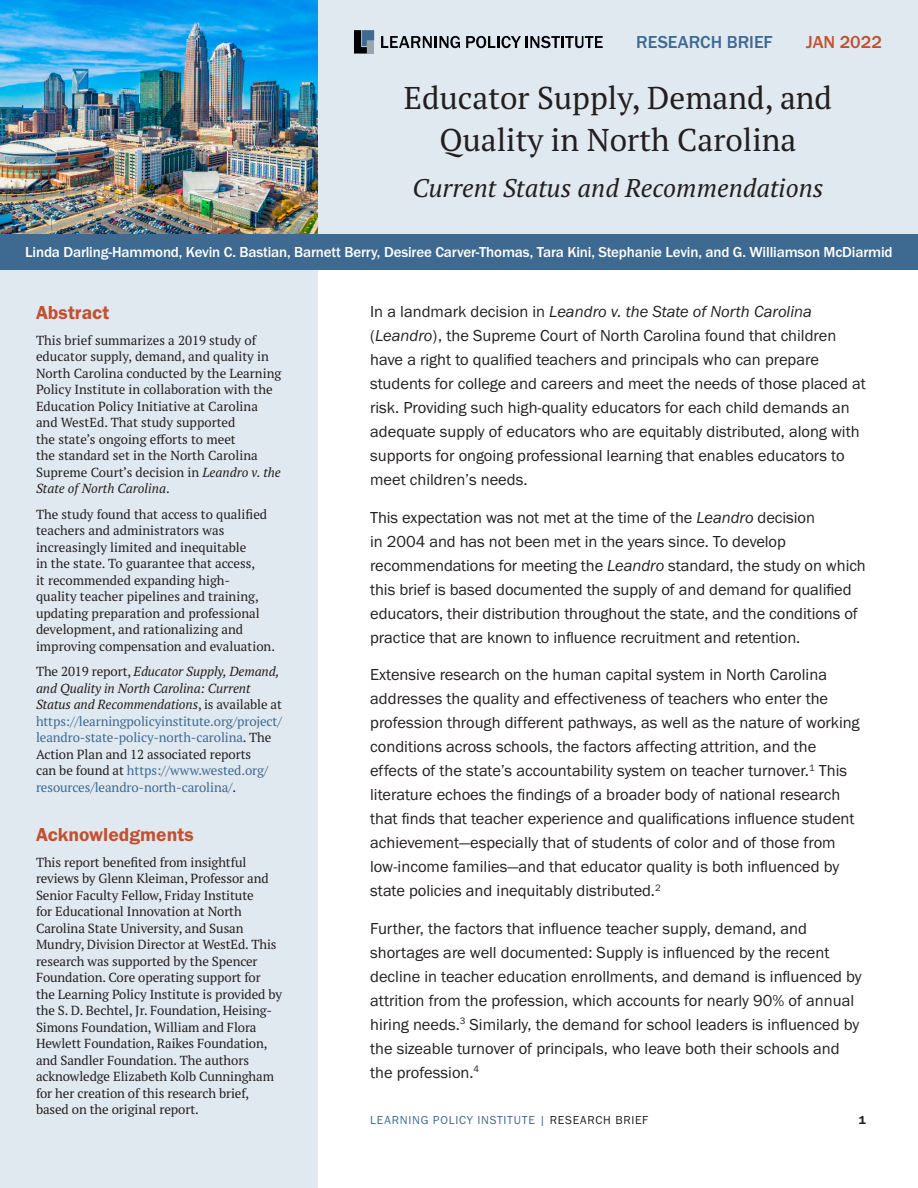
<style>
.page{position:relative;width:918px;height:1188px;background:#fff}
.page>*{position:absolute;margin:0;border:0;box-sizing:border-box;transform-origin:0 0}
.Brief_-_standard_tit{font:31.5px/42px "PT Serif Pro";color:#231f20;text-align:center}
.Brief_-_standard_tit-2{font:italic 25.5px "PT Serif Pro";color:#231f20}
.H2__Orange_-_Sidebar{font:19.5px "Franklin Gothic URW Dem";color:#c25131}
.Brief_type{font:500 18px "Franklin Gothic URW";color:#3e6a91}
.Date{font:500 18px "Franklin Gothic URW";color:#c25131}
.Text__11_16_pt{font:16.5px/24px "Franklin Gothic URW Boo";color:#231f20}
.Authors{font:500 15px "Franklin Gothic URW";letter-spacing:-.01em;color:#fff}
.Abstract_text__modif{font:13.2px/16.5px "PT Serif Pro";letter-spacing:-.01em;color:#231f20}
.Abstract_text__modif-2{font:13.2px/16.5px "PT Serif Pro";letter-spacing:-.01em;color:#3e6a91}
.t1{font:12px "Franklin Gothic URW Boo";letter-spacing:.06em;color:#3e6a91}
.t2{font:12px "Franklin Gothic URW Dem";color:#231f20}
.s1{font-style:italic}
.s2{color:#231f20}
.s3{font-style:italic;color:#231f20}
.s4{font-family:"Franklin Gothic URW Boo Ita"}
</style>
<div class="page">
<div style="left:0;top:270px;width:318px;height:918px;background:#e1e9f0"></div>
<img style="left:0;top:0;width:318px;height:234px">
<div style="left:318px;top:0;width:600px;height:234px;background:#e1e9f0"></div>
<svg style="left:381px;top:36px;width:79px;height:12px"></svg>
<svg style="left:466px;top:36px;width:137px;height:12px"></svg>
<svg style="left:354px;top:30px;width:20px;height:24px"></svg>
<div style="left:0;top:234px;width:918px;height:36px;background:#3e6a91"></div>
<p class="Brief_type" style="left:636px;top:31px;width:138px">RESEARCH BRIEF</p>
<p class="Date" style="left:806px;top:31px;width:77px">JAN 2022</p>
<p class="Brief_-_standard_tit" style="left:404px;top:76px;width:430px">Educator Supply, Demand, and<br>Quality in North Carolina</p>
<p class="Brief_-_standard_tit-2" style="left:413px;top:171px;width:412px">Current Status and Recommendations</p>
<p class="Authors" style="left:25px;top:243px;width:869px">Linda Darling-Hammond, Kevin C. Bastian, Barnett Berry, Desiree Carver-Thomas, Tara Kini, Stephanie Levin, and G. Williamson McDiarmid</p>
<p class="H2__Orange_-_Sidebar" style="left:36px;top:300px;width:75px">Abstract</p>
<p class="Abstract_text__modif" style="left:36px;top:331px;width:247px">This brief summarizes a 2019 study of educator supply, demand, and quality in North Carolina conducted by the Learning Policy Institute in collaboration with the Education Policy Initiative at Carolina and WestEd. That study supported<br>the state’s ongoing efforts to meet<br>the standard set in the North Carolina Supreme Court’s decision in <span class="s1">Leandro v. the State of North Carolina</span>.</p>
<p class="Abstract_text__modif" style="left:36px;top:505px;width:241px">The study found that access to qualified teachers and administrators was increasingly limited and inequitable<br>in the state. To guarantee that access,<br>it recommended expanding high-<br>quality teacher pipelines and training, updating preparation and professional development, and rationalizing and improving compensation and evaluation.</p>
<p class="Abstract_text__modif-2" style="left:36px;top:663px;width:247px"><span class="s2">The 2019 report,</span> <span class="s3">Educator Supply, Demand, and Quality in North Carolina: Current Status and Recommendations</span><span class="s2">, is available at </span>https://learningpolicyinstitute.org/project/ leandro-state-policy-north-carolina<span class="s2">. The Action Plan and 12 associated reports<br>can be found at</span> https://www.wested.org/ resources/leandro-north-carolina/<span class="s2">.</span></p>
<p class="H2__Orange_-_Sidebar" style="left:36px;top:822px;width:159px">Acknowledgments</p>
<p class="Abstract_text__modif" style="left:36px;top:853px;width:247px">This report benefited from insightful reviews by Glenn Kleiman, Professor and Senior Faculty Fellow, Friday Institute<br>for Educational Innovation at North Carolina State University, and Susan Mundry, Division Director at WestEd. This research was supported by the Spencer Foundation. Core operating support for the Learning Policy Institute is provided by the S. D. Bechtel, Jr. Foundation, Heising-Simons Foundation, William and Flora Hewlett Foundation, Raikes Foundation, and Sandler Foundation. The authors acknowledge Elizabeth Kolb Cunningham for her creation of this research brief, based on the original report.</p>
<p class="Text__11_16_pt" style="left:370px;top:299px;width:497px">In a landmark decision in <span class="s4">Leandro v. the State of North Carolina </span>(<span class="s4">Leandro</span>), the Supreme Court of North Carolina found that children have a right to qualified teachers and principals who can prepare students for college and careers and meet the needs of those placed at risk. Providing such high-quality educators for each child demands an adequate supply of educators who are equitably distributed, along with supports for ongoing professional learning that enables educators to meet children’s needs.</p>
<p class="Text__11_16_pt" style="left:370px;top:505px;width:497px">This expectation was not met at the time of the <span class="s4">Leandro</span> decision<br>in 2004 and has not been met in the years since. To develop recommendations for meeting the <span class="s4">Leandro</span> standard, the study on which this brief is based documented the supply of and demand for qualified educators, their distribution throughout the state, and the conditions of practice that are known to influence recruitment and retention.</p>
<p class="Text__11_16_pt" style="left:370px;top:662px;width:491px">Extensive research on the human capital system in North Carolina addresses the quality and effectiveness of teachers who enter the profession through different pathways, as well as the nature of working conditions across schools, the factors affecting attrition, and the effects of the state’s accountability system on teacher turnover.<sup>1</sup> This literature echoes the findings of a broader body of national research that finds that teacher experience and qualifications influence student achievement—especially that of students of color and of those from low-income families—and that educator quality is both influenced by state policies and inequitably distributed.<sup>2</sup></p>
<p class="Text__11_16_pt" style="left:370px;top:916px;width:493px">Further, the factors that influence teacher supply, demand, and shortages are well documented: Supply is influenced by the recent decline in teacher education enrollments, and demand is influenced by attrition from the profession, which accounts for nearly 90% of annual hiring needs.<sup>3</sup> Similarly, the demand for school leaders is influenced by the sizeable turnover of principals, who leave both their schools and the profession.<sup>4</sup></p>
<p class="t1" style="left:370px;top:1113px;width:280px">LEARNING POLICY INSTITUTE | <span class="s2">RESEARCH BRIEF</span></p>
<p class="t2" style="left:859px;top:1113px;width:9px">1</p>
</div>
